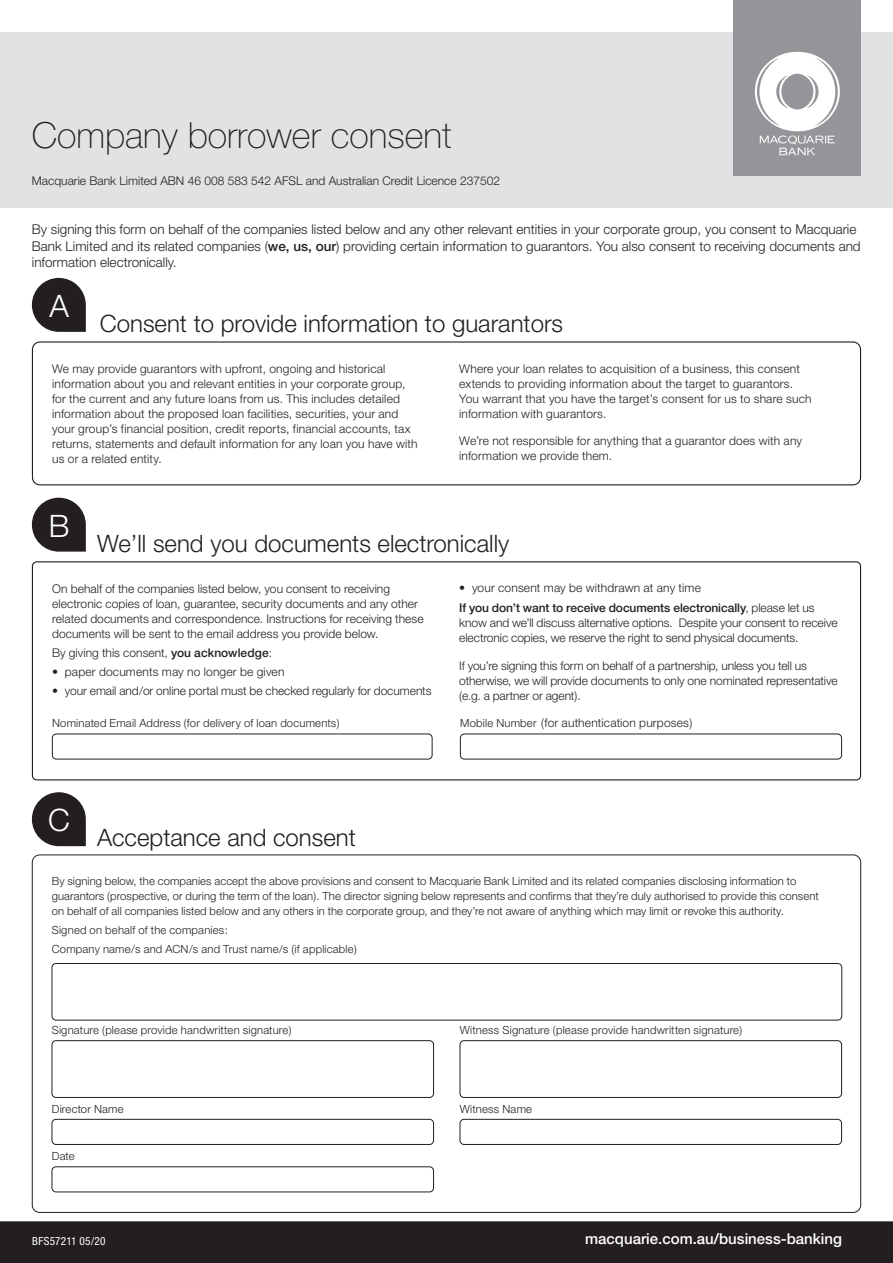
<style>
.page{position:relative;width:893px;height:1263px;background:#fff}
.page>*{position:absolute;margin:0;border:0;box-sizing:border-box;transform-origin:0 0}
.t1{font:100 36px "Helvetica Neue";color:#231f20}
.t2{font:300 30.9px "Helvetica Neue";color:#fff}
.t3{font:300 24px "Helvetica Neue";color:#231f20}
.t4{font:500 15px "Helvetica Neue LT Std";color:#fff}
.t5{font:300 13.5px/16.5px "Helvetica Neue";color:#231f20}
.t6{font:300 12px/15px "Helvetica Neue";letter-spacing:.005em;color:#231f20}
.t7{font:300 11.25px/15px "Helvetica Neue";letter-spacing:.01em;color:#231f20}
.t8{font:condensed 11.25px "Helvetica Neue";letter-spacing:.025em;color:#fff}
.s1{font-weight:500}
.s2{font-size:11.25px}
</style>
<div class="page">
<div style="left:0;top:1221px;width:893px;height:42px;background:#231f20"></div>
<div style="left:0;top:33px;width:893px;height:175px;background:#e1e2e4"></div>
<div style="left:734px;top:0;width:127px;height:175px;background:#939598"></div>
<svg style="left:755px;top:52px;width:85px;height:103px"></svg>
<svg style="left:31px;top:497px;width:55px;height:55px"></svg>
<div style="left:52px;top:734px;width:380px;height:25px;border:1px solid #231f20;border-radius:4px"></div>
<div style="left:460px;top:734px;width:382px;height:25px;border:1px solid #231f20;border-radius:4px"></div>
<div style="left:32px;top:561px;width:829px;height:219px;border:1px solid #231f20;border-radius:4px"></div>
<svg style="left:31px;top:277px;width:55px;height:55px"></svg>
<div style="left:32px;top:341px;width:829px;height:144px;border:1px solid #231f20;border-radius:7px"></div>
<svg style="left:31px;top:792px;width:55px;height:55px"></svg>
<div style="left:52px;top:963px;width:790px;height:57px;border:1px solid #231f20;border-radius:4px"></div>
<div style="left:52px;top:1040px;width:382px;height:58px;border:1px solid #231f20;border-radius:4px"></div>
<div style="left:460px;top:1040px;width:382px;height:58px;border:1px solid #231f20;border-radius:4px"></div>
<div style="left:52px;top:1119px;width:382px;height:26px;border:1px solid #231f20;border-radius:4px"></div>
<div style="left:460px;top:1119px;width:382px;height:26px;border:1px solid #231f20;border-radius:4px"></div>
<div style="left:52px;top:1166px;width:382px;height:26px;border:1px solid #231f20;border-radius:4px"></div>
<h1 class="t1" style="left:32px;top:114px;width:421px">Company borrower consent</h1>
<p class="t6" style="left:32px;top:173px;width:470px">Macquarie Bank Limited ABN 46 008 583 542 AFSL and Australian Credit Licence 237502</p>
<p class="t5" style="left:32px;top:221px;width:830px">By signing this form on behalf of the companies listed below and any other relevant entities in your corporate group, you consent to Macquarie<br>Bank Limited and its related companies (<span class="s1">we, us, our</span>) providing certain information to guarantors. You also consent to receiving documents and information electronically.</p>
<h2 class="t2" style="left:49px;top:287px;width:21px">A</h2>
<h3 class="t3" style="left:100px;top:309px;width:465px">Consent to provide information to guarantors</h3>
<p class="t6" style="left:52px;top:361px;width:367px">We may provide guarantors with upfront, ongoing and historical information about you and relevant entities in your corporate group, for the current and any future loans from us. This includes detailed information about the proposed loan facilities, securities, your and your group’s financial position, credit reports, financial accounts, tax returns, statements and default information for any loan you have with us or a related entity.</p>
<p class="t6" style="left:459px;top:361px;width:354px">Where your loan relates to acquisition of a business, this consent extends to providing information about the target to guarantors.<br>You warrant that you have the target’s consent for us to share such information with guarantors.</p>
<p class="t6" style="left:459px;top:433px;width:344px">We’re not responsible for anything that a guarantor does with any information we provide them.</p>
<h2 class="t2" style="left:49px;top:507px;width:22px">B</h2>
<h3 class="t3" style="left:97px;top:528px;width:414px">We’ll send you documents electronically</h3>
<p class="t6" style="left:52px;top:580px;width:373px">On behalf of the companies listed below, you consent to receiving electronic copies of loan, guarantee, security documents and any other related documents and correspondence. Instructions for receiving these documents will be sent to the email address you provide below.</p>
<p class="t6" style="left:52px;top:645px;width:222px">By giving this consent, <span class="s1">you acknowledge</span>:</p>
<p class="t6" style="left:52px;top:664px;width:234px">• paper documents may no longer be given</p>
<p class="t6" style="left:52px;top:683px;width:381px">• your email and/or online portal must be checked regularly for documents</p>
<p class="t6" style="left:459px;top:578px;width:357px;line-height:19.2px">• your consent may be withdrawn at any time<br><span class="s1">If you don’t want to receive documents electronically</span>, please let us</p>
<p class="t6" style="left:459px;top:615px;width:380px">know and we’ll discuss alternative options. Despite your consent to receive electronic copies, we reserve the right to send physical documents.</p>
<p class="t6" style="left:459px;top:657px;width:380px">If you’re signing this form on behalf of a partnership, unless you tell us otherwise, we will provide documents to only one nominated representative (e.g. a partner or agent).</p>
<p class="t7" style="left:52px;top:715px;width:289px">Nominated Email Address (for delivery of loan documents)</p>
<p class="t6" style="left:460px;top:715px;width:234px"><span class="s2">Mobile Number</span> (for authentication purposes)</p>
<h2 class="t2" style="left:48px;top:801px;width:23px">C</h2>
<h3 class="t3" style="left:97px;top:823px;width:260px">Acceptance and consent</h3>
<p class="t7" style="left:52px;top:873px;width:768px">By signing below, the companies accept the above provisions and consent to Macquarie Bank Limited and its related companies disclosing information to guarantors (prospective, or during the term of the loan). The director signing below represents and confirms that they’re duly authorised to provide this consent on behalf of all companies listed below and any others in the corporate group, and they’re not aware of anything which may limit or revoke this authority.</p>
<p class="t7" style="left:52px;top:920px;width:307px;line-height:19.2px">Signed on behalf of the companies:<br>Company name/s and ACN/s and Trust name/s (if applicable)</p>
<p class="t7" style="left:52px;top:1022px;width:241px">Signature (please provide handwritten signature)</p>
<p class="t7" style="left:460px;top:1022px;width:284px">Witness Signature (please provide handwritten signature)</p>
<p class="t7" style="left:52px;top:1101px;width:73px">Director Name</p>
<p class="t7" style="left:460px;top:1101px;width:74px">Witness Name</p>
<p class="t7" style="left:52px;top:1148px;width:24px">Date</p>
<p class="t8" style="left:32px;top:1234px;width:75px">BFS57211 05/20</p>
<p class="t4" style="left:585px;top:1229px;width:258px">macquarie.com.au/business-banking</p>
</div>
